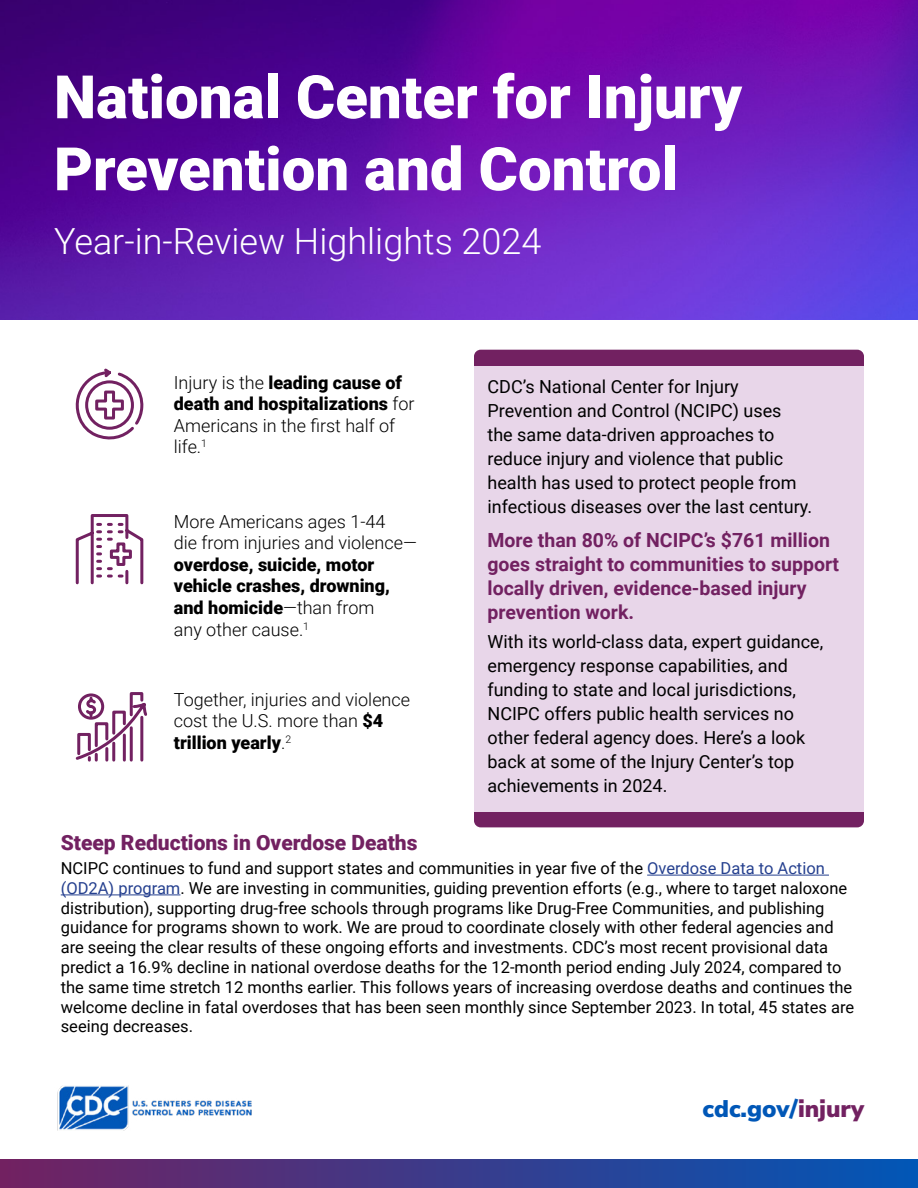
<style>
.page{position:relative;width:918px;height:1188px;background:#fff}
.page>*{position:absolute;margin:0;border:0;box-sizing:border-box;transform-origin:0 0}
.t1{font:900 60px/72px "Roboto";color:#fff}
.t2{font:300 36px "Roboto";color:#fff}
.t3{font:200 24px "Nunito Sans 12 pt";color:#0057b7}
.t4{font:900 21px "Roboto";color:#722161}
.t5{font:700 19.5px/24px "Roboto";color:#722161}
.t6{font:18px/24px "Roboto";color:#000}
.t7{font:300 18px/21.6px "Roboto";color:#000}
.t8{font:900 18px/21.6px "Roboto";color:#000}
.t9{font:16.5px/19.8px "Roboto";color:#000}
.s1{font-weight:900}
.s2{font-weight:300}
.s3{color:#25408f}
.s4{color:#722161}
</style>
<div class="page">
<img style="left:0;top:0;width:918px;height:320px">
<hr style="left:647px;top:875px;width:182px;height:1px;background:#25408f">
<hr style="left:61px;top:895px;width:119px;height:1px;background:#25408f">
<div style="left:474px;top:350px;width:390px;height:32px;background:#722161;border-radius:7px"></div>
<div style="left:474px;top:795px;width:390px;height:32px;background:#722161;border-radius:7px"></div>
<div style="left:474px;top:366px;width:390px;height:445px;background:#e8d6e9"></div>
<div style="left:0;top:1160px;width:918px;height:28px;background:linear-gradient(to right,#722161,#0157b6)"></div>
<img style="left:57px;top:1085px;width:195px;height:46px">
<svg style="left:75px;top:368px;width:69px;height:72px"></svg>
<svg style="left:75px;top:514px;width:69px;height:71px"></svg>
<svg style="left:75px;top:692px;width:73px;height:70px"></svg>
<h1 class="t1" style="left:54px;top:59px;width:690px">National Center for Injury<br>Prevention and Control</h1>
<h2 class="t2" style="left:54px;top:216px;width:489px">Year-in-Review Highlights 2024</h2>
<p class="t7" style="left:174px;top:371px;width:242px">Injury is the <span class="s1">leading cause of death and hospitalizations</span> for<br>Americans in the first half of life.<sup>1</sup></p>
<p class="t7" style="left:174px;top:510px;width:245px">More Americans ages 1-44<br>die from injuries and violence—</p>
<p class="t8" style="left:174px;top:553px;width:218px">overdose, suicide, motor vehicle crashes, drowning, and homicide<span class="s2">—than from any other cause.</span><sup>1</sup></p>
<p class="t7" style="left:174px;top:688px;width:238px">Together, injuries and violence cost the U.S. more than <span class="s1">$4 trillion yearly</span>.<sup>2</sup></p>
<p class="t6" style="left:488px;top:374px;width:326px">CDC’s National Center for Injury Prevention and Control (NCIPC) uses<br>the same data-driven approaches to reduce injury and violence that public health has used to protect people from infectious diseases over the last century.</p>
<p class="t5" style="left:488px;top:527px;width:353px">More than 80% of NCIPC’s $761 million goes straight to communities to support locally driven, evidence-based injury prevention work.</p>
<p class="t6" style="left:488px;top:629px;width:337px">With its world-class data, expert guidance, emergency response capabilities, and funding to state and local jurisdictions, NCIPC offers public health services no other federal agency does. Here’s a look back at some of the Injury Center’s top achievements in 2024.</p>
<p class="t4" style="left:61px;top:828px;width:358px">Steep Reductions in Overdose Deaths</p>
<p class="t9" style="left:61px;top:858px;width:795px">NCIPC continues to fund and support states and communities in year five of the <span class="s3">Overdose Data to Action (OD2A) program</span>. We are investing in communities, guiding prevention efforts (e.g., where to target naloxone distribution), supporting drug-free schools through programs like Drug-Free Communities, and publishing guidance for programs shown to work. We are proud to coordinate closely with other federal agencies and are seeing the clear results of these ongoing efforts and investments. CDC’s most recent provisional data predict a 16.9% decline in national overdose deaths for the 12-month period ending July 2024, compared to the same time stretch 12 months earlier. This follows years of increasing overdose deaths and continues the welcome decline in fatal overdoses that has been seen monthly since September 2023. In total, 45 states are seeing decreases.</p>
<h3 class="t3" style="left:703px;top:1092px;width:163px">cdc.gov/<span class="s4">injury</span></h3>
</div>
